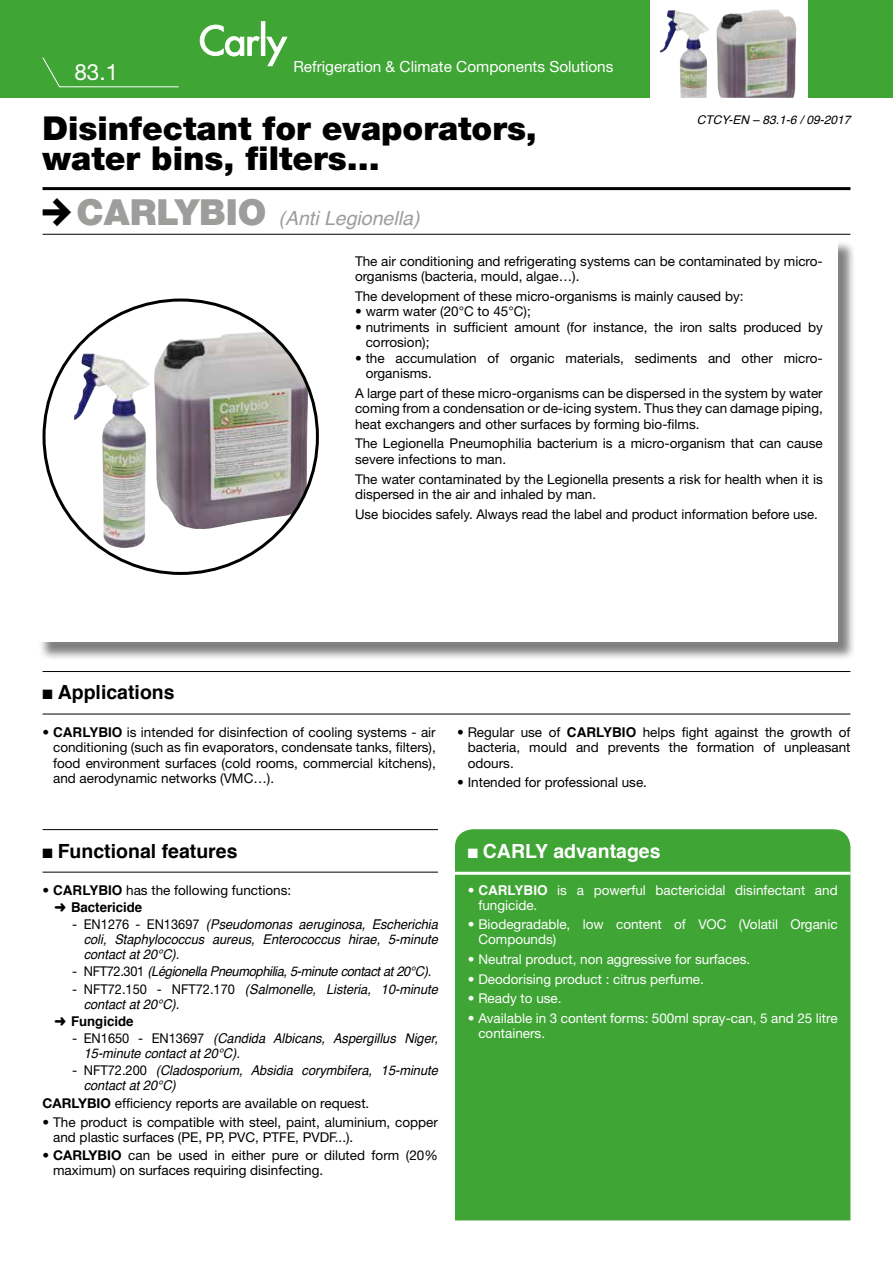
<style>
.page{position:relative;width:893px;height:1263px;background:#fff}
.page>*{position:absolute;margin:0;border:0;box-sizing:border-box;transform-origin:0 0}
.t1{font:900 33px/30px "Helvetica Neue";color:#000}
.t2{font:22.5px "Helvetica Neue";color:#fff}
.t3{font:700 19.5px "Helvetica";color:#000}
.t4{font:italic 19.5px "Helvetica";color:#9d9d9c}
.t5{font:700 19.5px "Helvetica";color:#fff}
.t6{font:15.3px "Helvetica Neue";color:#fff}
.t7{font:13.5px/15.5px "Helvetica Neue";color:#000}
.t8{font:italic 13.5px/15px "Helvetica";color:#000;scale:.95 1}
.t9{font:13.5px/15.3px "Helvetica Neue";color:#fff}
.t10{font:italic 13.5px "Helvetica";letter-spacing:-.025em;color:#000;scale:.95 1}
.t11{font:700 13.5px "Helvetica";color:#000}
.t12{font:italic 12px "Helvetica";color:#000}
.s1{font-family:"Helvetica Neue";font-weight:900;font-style:normal;font-size:36px}
.s2{font-family:"Helvetica";font-weight:700}
.s3{font-family:"Helvetica Neue";font-style:normal}
.s4{font-weight:700}
</style>
<div class="page">
<div style="left:455px;top:829px;width:395px;height:391px;background:#3fa535"></div>
<div style="left:0;top:0;width:893px;height:98px;background:#3fa535"></div>
<hr style="left:43px;top:187px;width:807px;height:3px;background:#000">
<hr style="left:43px;top:234px;width:807px;height:1px;background:#000">
<hr style="left:43px;top:829px;width:395px;height:1px;background:#000">
<hr style="left:43px;top:872px;width:395px;height:1px;background:#000">
<hr style="left:455px;top:872px;width:395px;height:3px;background:#fff">
<div style="left:38px;top:240px;width:818px;height:421px;background:#000;opacity:.5"></div>
<div style="left:36px;top:238px;width:802px;height:404px;background:#fff"></div>
<div style="left:651px;top:0;width:157px;height:101px;background:#fff"></div>
<svg style="left:200px;top:24px;width:60px;height:33px"></svg>
<div style="left:261px;top:21px;width:4px;height:35px;border:1px solid #fff"></div>
<svg style="left:266px;top:36px;width:21px;height:30px"></svg>
<svg style="left:42px;top:57px;width:137px;height:31px"></svg>
<img style="left:659px;top:10px;width:50px;height:88px">
<img style="left:716px;top:9px;width:80px;height:89px">
<hr style="left:43px;top:671px;width:807px;height:1px;background:#000">
<hr style="left:43px;top:714px;width:807px;height:1px;background:#000">
<img style="left:154px;top:331px;width:154px;height:198px">
<img style="left:74px;top:353px;width:76px;height:198px">
<p class="t6" style="left:293px;top:57px;width:322px">Refrigeration &amp; Climate Components Solutions</p>
<h2 class="t2" style="left:74px;top:58px;width:45px">83.1</h2>
<h1 class="t1" style="left:43px;top:113px;width:496px">Disinfectant for evaporators, water bins, filters...</h1>
<p class="t12" style="left:697px;top:111px;width:155px">CTCY-EN – 83.1-6 / 09-2017</p>
<h3 class="t4" style="left:77px;top:203px;width:344px"><span class="s1">CARLYBIO</span> (Anti Legionella)</h3>
<p class="t7" style="left:355px;top:253px;width:469px">The air conditioning and refrigerating systems can be contaminated by micro&shy;organisms (bacteria, mould, algae…).</p>
<p class="t7" style="left:355px;top:288px;width:390px">The development of these micro-organisms is mainly caused by:</p>
<p class="t7" style="left:355px;top:304px;width:177px">• warm water (20°C to 45°C);</p>
<p class="t7" style="left:366px;top:319px;width:459px;text-indent:-11px">• nutriments in sufficient amount (for instance, the iron salts produced by corrosion);</p>
<p class="t7" style="left:366px;top:350px;width:459px;text-indent:-11px">• the accumulation of organic materials, sediments and other micro&shy;organisms.</p>
<p class="t7" style="left:355px;top:385px;width:469px;text-align:justify">A large part of these micro-organisms can be dispersed in the system by water coming from a condensation or de-icing system. Thus they can damage piping, heat exchangers and other surfaces by forming bio-films.</p>
<p class="t7" style="left:355px;top:436px;width:469px">The Legionella Pneumophilia bacterium is a micro-organism that can cause severe infections to man.</p>
<p class="t7" style="left:355px;top:471px;width:469px">The water contaminated by the Legionella presents a risk for health when it is dispersed in the air and inhaled by man.</p>
<p class="t7" style="left:355px;top:506px;width:464px">Use biocides safely. Always read the label and product information before use.</p>
<h3 class="t3" style="left:43px;top:676px;width:134px">■ Applications</h3>
<p class="t7" style="left:53px;top:724px;width:384px;text-align:justify;text-indent:-11px">• <span class="s2">CARLYBIO</span> is intended for disinfection of cooling systems - air conditioning (such as fin evaporators, condensate tanks, filters), food environment surfaces (cold rooms, commercial kitchens), and aerodynamic networks (VMC…).</p>
<p class="t7" style="left:468px;top:724px;width:384px;text-align:justify;text-indent:-11px">• Regular use of <span class="s2">CARLYBIO</span> helps fight against the growth of bacteria, mould and prevents the formation of unpleasant odours.</p>
<p class="t7" style="left:457px;top:774px;width:191px">• Intended for professional use.</p>
<h3 class="t3" style="left:43px;top:835px;width:197px">■ Functional features</h3>
<h3 class="t5" style="left:468px;top:835px;width:194px">■ CARLY advantages</h3>
<p class="t7" style="left:43px;top:882px;width:250px">• <span class="s2">CARLYBIO</span> has the following functions:</p>
<p class="t11" style="left:55px;top:896px;width:89px">➜ Bactericide</p>
<p class="t8" style="left:84px;top:917px;width:374px;text-align:justify;text-indent:-11px"><span class="s3">- EN1276 - EN13697</span> (Pseudomonas aeruginosa, Escherichia coli, Staphylococcus aureus, Enterococcus hirae, 5-minute contact at 20°C).</p>
<p class="t10" style="left:72px;top:961px;width:379px"><span class="s3">- NFT72.301</span> (Légionella Pneumophilia, 5-minute contact at 20°C).</p>
<p class="t8" style="left:84px;top:982px;width:374px;text-indent:-11px"><span class="s3">- NFT72.150 - NFT72.170</span> (Salmonelle, Listeria, 10-minute contact at 20°C).</p>
<p class="t11" style="left:55px;top:1010px;width:80px">➜ Fungicide</p>
<p class="t8" style="left:84px;top:1031px;width:374px;text-indent:-11px"><span class="s3">- EN1650 - EN13697</span> (Candida Albicans, Aspergillus Niger,<br>15-minute contact at 20°C).</p>
<p class="t8" style="left:84px;top:1063px;width:374px;text-indent:-11px"><span class="s3">- NFT72.200</span> (Cladosporium, Absidia corymbifera, 15-minute contact at 20°C)</p>
<p class="t7" style="left:43px;top:1096px;width:328px"><span class="s4">CARLYBIO</span> efficiency reports are available on request.</p>
<p class="t7" style="left:53px;top:1114px;width:386px;line-height:15px;text-indent:-11px">• The product is compatible with steel, paint, aluminium, copper and plastic surfaces (PE, PP, PVC, PTFE, PVDF...).</p>
<p class="t7" style="left:53px;top:1148px;width:386px;line-height:15px;text-indent:-11px">• <span class="s4">CARLYBIO</span> can be used in either pure or diluted form (20% maximum) on surfaces requiring disinfecting.</p>
<p class="t9" style="left:478px;top:882px;width:361px;text-indent:-11px">• <span class="s2">CARLYBIO</span> is a powerful bactericidal disinfectant and fungicide.</p>
<p class="t9" style="left:478px;top:917px;width:361px;text-indent:-11px">• Biodegradable, low content of VOC (Volatil Organic<br>Compounds)</p>
<p class="t9" style="left:468px;top:951px;width:284px">• Neutral product, non aggressive for surfaces.</p>
<p class="t9" style="left:468px;top:971px;width:238px">• Deodorising product : citrus perfume.</p>
<p class="t9" style="left:468px;top:990px;width:95px">• Ready to use.</p>
<p class="t9" style="left:478px;top:1010px;width:361px;text-indent:-11px">• Available in 3 content forms: 500ml spray-can, 5 and 25 litre containers.</p>
</div>
